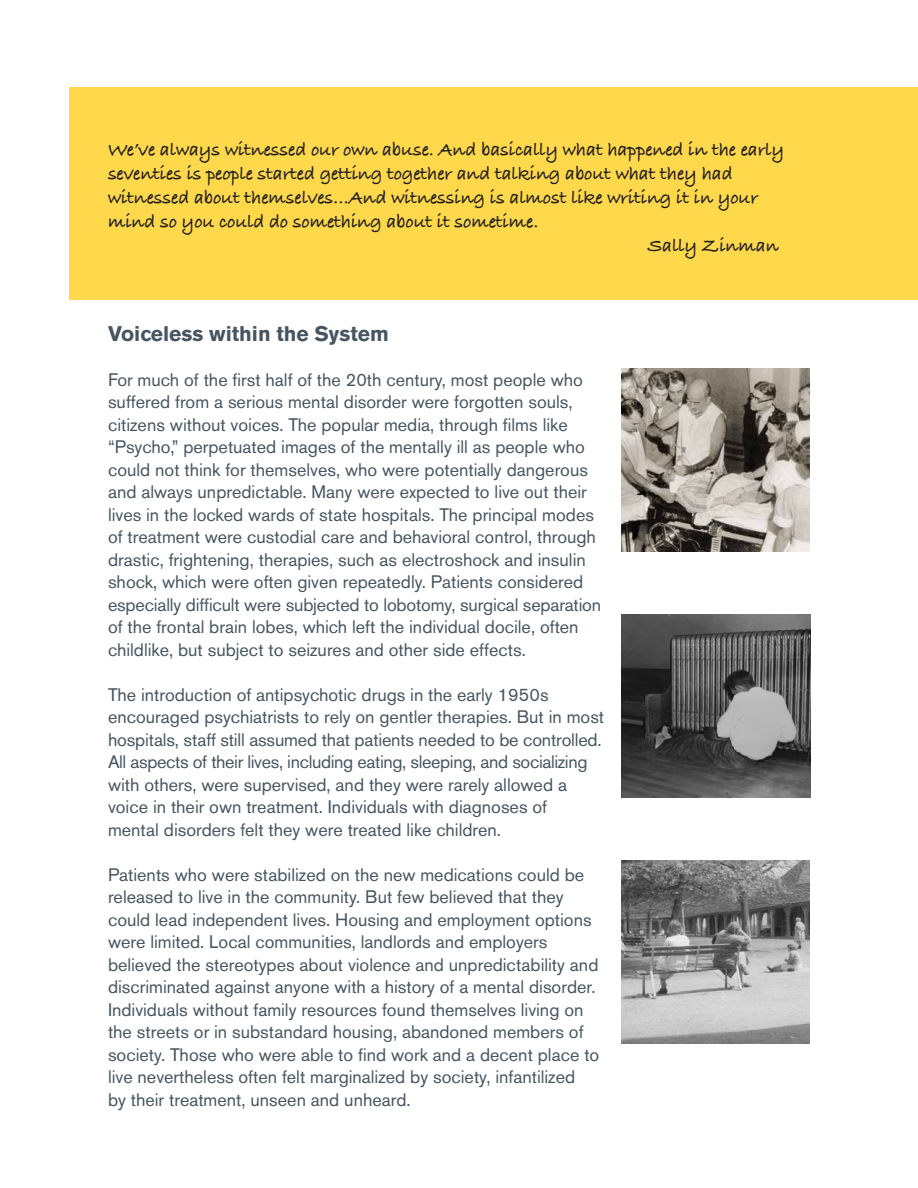
<style>
.page{position:relative;width:918px;height:1188px;background:#fff}
.page>*{position:absolute;margin:0;border:0;box-sizing:border-box;transform-origin:0 0}
.t1{font:500 40.35px "Akzidenz Grotesk BE";letter-spacing:-.01em;color:#231f20}
.t2{font:700 21px "Akzidenz Grotesk BE";color:#465560}
.t3{font:19.5px "Bradley Hand ITCTT Bold";letter-spacing:-.01em;color:#231f20}
.t4{font:18px/22.5px "Akzidenz Grotesk BE";color:#465560}
</style>
<div class="page">
<div style="left:70px;top:87px;width:848px;height:212px;background:#ffd84c"></div>
<img style="left:621px;top:614px;width:189px;height:183px">
<img style="left:621px;top:860px;width:189px;height:183px">
<img style="left:621px;top:368px;width:189px;height:183px">
<h1 class="t1" style="left:108px;top:110px;width:212px">RECOVERY</h1>
<p class="t3" style="left:108px;top:135px;width:678px">We’ve always witnessed our own abuse. And basically what happened in the early</p>
<p class="t3" style="left:108px;top:159px;width:626px">seventies is people started getting together and talking about what they had</p>
<p class="t3" style="left:108px;top:183px;width:652px">witnessed about themselves…And witnessing is almost like writing it in your</p>
<p class="t3" style="left:108px;top:207px;width:432px">mind so you could do something about it sometime.</p>
<p class="t3" style="left:648px;top:231px;width:132px">Sally Zinman</p>
<p class="t2" style="left:108px;top:321px;width:282px">Voiceless within the System</p>
<p class="t4" style="left:108px;top:368px;width:495px">For much of the first half of the 20th century, most people who suffered from a serious mental disorder were forgotten souls, citizens without voices. The popular media, through films like “Psycho,” perpetuated images of the mentally ill as people who could not think for themselves, who were potentially dangerous and always unpredictable. Many were expected to live out their lives in the locked wards of state hospitals. The principal modes of treatment were custodial care and behavioral control, through drastic, frightening, therapies, such as electroshock and insulin shock, which were often given repeatedly. Patients considered especially difficult were subjected to lobotomy, surgical separation of the frontal brain lobes, which left the individual docile, often childlike, but subject to seizures and other side effects.</p>
<p class="t4" style="left:108px;top:683px;width:498px">The introduction of antipsychotic drugs in the early 1950s encouraged psychiatrists to rely on gentler therapies. But in most hospitals, staff still assumed that patients needed to be controlled.<br>All aspects of their lives, including eating, sleeping, and socializing with others, were supervised, and they were rarely allowed a voice in their own treatment. Individuals with diagnoses of<br>mental disorders felt they were treated like children.</p>
<p class="t4" style="left:108px;top:863px;width:493px">Patients who were stabilized on the new medications could be released to live in the community. But few believed that they could lead independent lives. Housing and employment options were limited. Local communities, landlords and employers believed the stereotypes about violence and unpredictability and discriminated against anyone with a history of a mental disorder.<br>Individuals without family resources found themselves living on the streets or in substandard housing, abandoned members of society. Those who were able to find work and a decent place to live nevertheless often felt marginalized by society, infantilized<br>by their treatment, unseen and unheard.</p>
</div>
